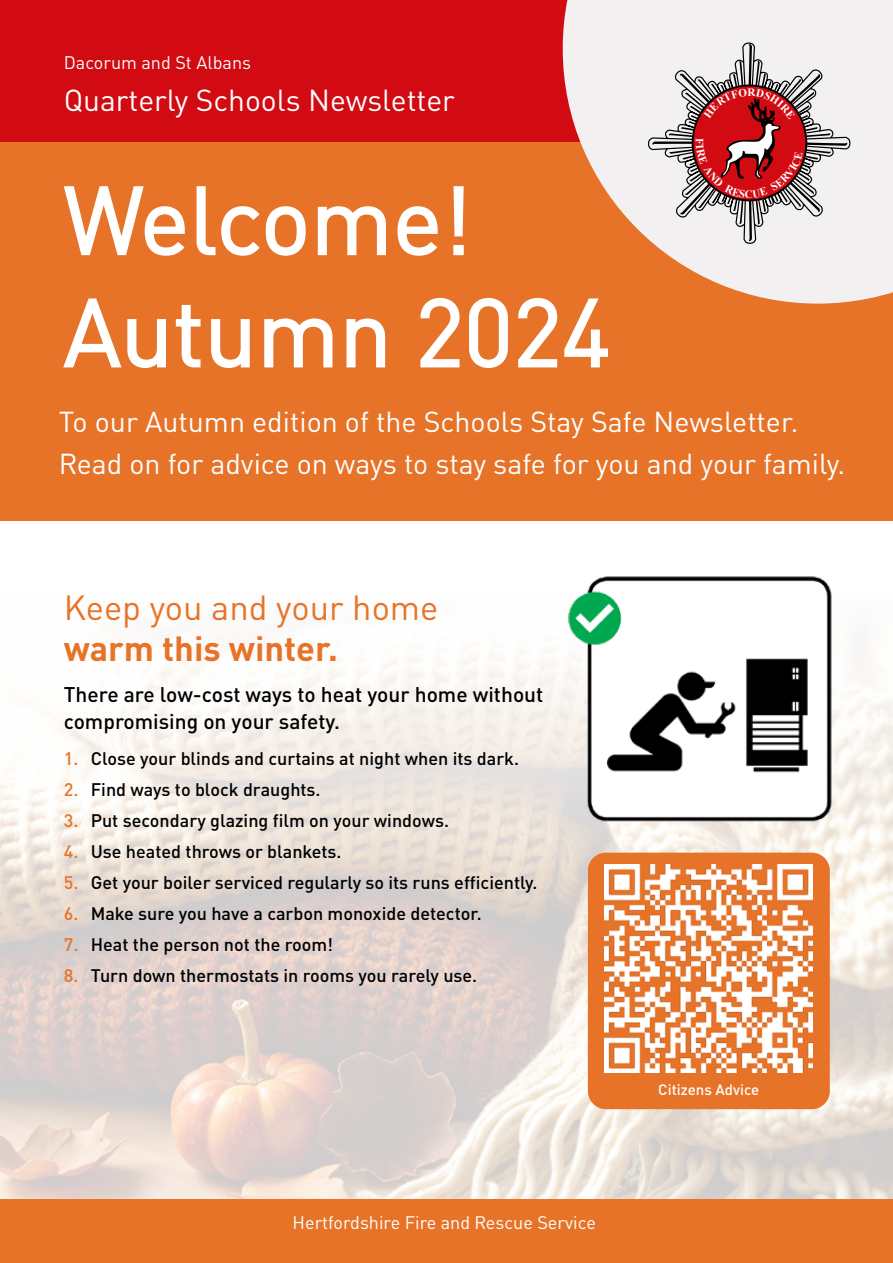
<style>
.page{position:relative;width:893px;height:1263px;background:#fff}
.page>*{position:absolute;margin:0;border:0;box-sizing:border-box;transform-origin:0 0}
.t1{font:93.6px/112.2px "DINOT";color:#fff}
.t2{font:34.5px "DINOT";color:#e67328}
.t3{font:700 34.5px "DINOT";color:#e67328}
.t4{font:30px "DINOT";color:#fff}
.t5{font:28.5px/41.2px "DINOT";color:#fff}
.t6{font:500 21px/27px "DINOT";color:#000}
.t7{font:500 18px "DINOT";color:#000}
.t8{font:18px "DINOT";color:#fff}
.t9{font:500 15px "DINOT";color:#fff}
.t10{font:700 11.1px "Times New Roman";color:#fff}
.s1{color:#e67328}
</style>
<div class="page">
<img style="left:0;top:648px;width:893px;height:551px">
<div style="left:0;top:112px;width:893px;height:409px;background:#e67328"></div>
<div style="left:0;top:1199px;width:893px;height:64px;background:#e67328"></div>
<div style="left:0;top:0;width:893px;height:141px;background:#d20a11"></div>
<svg style="left:563px;top:0;width:330px;height:302px;fill:#f2f0f0"></svg>
<svg style="left:647px;top:42px;width:204px;height:262px"></svg>
<img style="left:567px;top:576px;width:267px;height:253px">
<div style="left:588px;top:853px;width:242px;height:256px;background:#e67328;border-radius:18px"></div>
<img style="left:605px;top:864px;width:208px;height:208px">
<svg style="left:652px;top:44px;width:196px;height:197px;background:#c89c9d"></svg>
<p class="t8" style="left:64px;top:49px;width:189px">Dacorum and St Albans</p>
<h3 class="t4" style="left:64px;top:77px;width:393px">Quarterly Schools Newsletter</h3>
<h1 class="t1" style="left:64px;top:156px;width:548px">Welcome!<br>Autumn 2024</h1>
<p class="t10" style="left:708px;top:138px;width:8px;rotate:90deg">F</p>
<h3 class="t5" style="left:59px;top:399px;width:788px">To our Autumn edition of the Schools Stay Safe Newsletter.<br>Read on for advice on ways to stay safe for you and your family.</h3>
<h2 class="t2" style="left:64px;top:581px;width:376px">Keep you and your home</h2>
<h2 class="t3" style="left:64px;top:622px;width:276px">warm this winter.</h2>
<p class="t6" style="left:64px;top:679px;width:481px">There are low-cost ways to heat your home without compromising on your safety.</p>
<p class="t7" style="left:64px;top:744px;width:457px"><span class="s1">1.</span> Close your blinds and curtains at night when its dark.</p>
<p class="t7" style="left:64px;top:775px;width:258px"><span class="s1">2.</span> Find ways to block draughts.</p>
<p class="t7" style="left:64px;top:806px;width:387px"><span class="s1">3.</span> Put secondary glazing film on your windows.</p>
<p class="t7" style="left:64px;top:837px;width:279px"><span class="s1">4.</span> Use heated throws or blankets.</p>
<p class="t7" style="left:64px;top:868px;width:475px"><span class="s1">5.</span> Get your boiler serviced regularly so its runs efficiently.</p>
<p class="t7" style="left:64px;top:899px;width:420px"><span class="s1">6.</span> Make sure you have a carbon monoxide detector.</p>
<p class="t7" style="left:64px;top:930px;width:271px"><span class="s1">7.</span> Heat the person not the room!</p>
<p class="t7" style="left:64px;top:961px;width:415px"><span class="s1">8.</span> Turn down thermostats in rooms you rarely use.</p>
<p class="t8" style="left:293px;top:1209px;width:305px">Hertfordshire Fire and Rescue Service</p>
<p class="t9" style="left:658px;top:1077px;width:103px">Citizens Advice</p>
</div>
